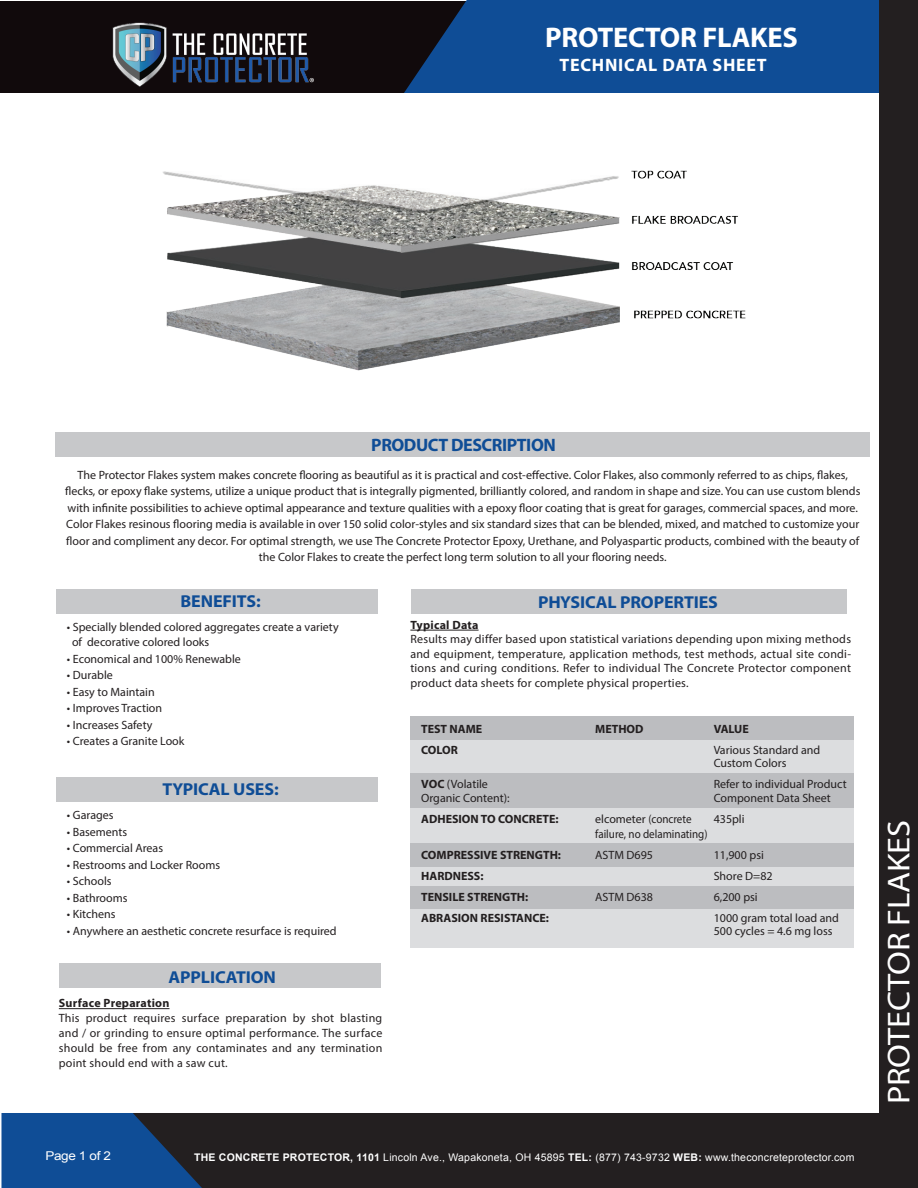
<style>
.page{position:relative;width:918px;height:1188px;background:#fff}
.page>*{position:absolute;margin:0;border:0;box-sizing:border-box;transform-origin:0 0}
.t1{font:31.8px "Myriad Pro";letter-spacing:-.005em;color:#fff;scale:1.09 1}
.t2{font:700 28.5px "Myriad Pro";letter-spacing:-.005em;color:#fff}
.t3{font:700 18px "Myriad Pro";letter-spacing:-.025em;color:#0f4d96}
.t4{font:700 18px "Myriad Pro";letter-spacing:.04em;color:#fff}
.t5{font:700 17.25px "Myriad Pro";letter-spacing:-.005em;color:#0f4d96;scale:1.04 1}
.t6{font:12.15px "Arial";letter-spacing:-.025em;color:#fff;scale:1.11 1}
.t7{font:12px/16.5px "Myriad Pro";color:#231f20}
.t8{font:700 12px "Myriad Pro";color:#231f20}
.t9{font:700 12px "Myriad Pro";letter-spacing:.02em;color:#231f20}
.t10{font:12px "Myriad Pro";color:#231f20;scale:.92 1}
.t11{font:10.5px "Arial";letter-spacing:.02em;color:#fff}
.s1{font-weight:700}
</style>
<div class="page">
<img style="left:163px;top:170px;width:583px;height:201px">
<div style="left:411px;top:590px;width:436px;height:24px;background:#c7c8ca"></div>
<div style="left:0;top:1px;width:914px;height:92px;background:#110a0c"></div>
<div style="left:404px;top:0;width:476px;height:93px;background:#0f4d96"></div>
<div style="left:1px;top:1113px;width:132px;height:75px;background:#0f4d96"></div>
<div style="left:133px;top:1113px;width:747px;height:75px;background:#231f20"></div>
<div style="left:880px;top:0;width:38px;height:1188px;background:#231f20"></div>
<div style="left:55px;top:432px;width:814px;height:25px;background:#c7c8ca"></div>
<img style="left:112px;top:22px;width:202px;height:65px">
<div style="left:57px;top:590px;width:321px;height:24px;background:#c7c8ca"></div>
<hr style="left:410px;top:630px;width:69px;height:1px;background:#231f20">
<div style="left:57px;top:778px;width:321px;height:24px;background:#c7c8ca"></div>
<div style="left:410px;top:734px;width:444px;height:214px;background:#dcdddf"></div>
<div style="left:410px;top:773px;width:444px;height:35px;background:#bcbdc0"></div>
<div style="left:410px;top:843px;width:444px;height:24px;background:#bcbdc0"></div>
<div style="left:410px;top:886px;width:444px;height:22px;background:#bcbdc0"></div>
<div style="left:410px;top:716px;width:444px;height:24px;background:#bcbdc0"></div>
<div style="left:59px;top:963px;width:321px;height:25px;background:#c7c8ca"></div>
<hr style="left:59px;top:1008px;width:110px;height:1px;background:#231f20">
<h2 class="t2" style="left:545px;top:19px;width:254px">PROTECTOR FLAKES</h2>
<h3 class="t4" style="left:560px;top:53px;width:209px">TECHNICAL DATA SHEET</h3>
<h3 class="t3" style="left:371px;top:433px;width:186px">PRODUCT DESCRIPTION</h3>
<p class="t7" style="left:65px;top:466px;width:797px;text-align:center">The Protector Flakes system makes concrete flooring as beautiful as it is practical and cost-effective. Color Flakes, also commonly referred to as chips, flakes, flecks, or epoxy flake systems, utilize a unique product that is integrally pigmented, brilliantly colored, and random in shape and size. You can use custom blends with infinite possibilities to achieve optimal appearance and texture qualities with a epoxy floor coating that is great for garages, commercial spaces, and more.<br>Color Flakes resinous flooring media is available in over 150 solid color-styles and six standard sizes that can be blended, mixed, and matched to customize your floor and compliment any decor. For optimal strength, we use The Concrete Protector Epoxy, Urethane, and Polyaspartic products, combined with the beauty of the Color Flakes to create the perfect long term solution to all your flooring needs.</p>
<h3 class="t5" style="left:181px;top:590px;width:79px">BENEFITS:</h3>
<h3 class="t5" style="left:538px;top:590px;width:175px">PHYSICAL PROPERTIES</h3>
<p class="t7" style="left:72px;top:619px;width:268px;line-height:15px;text-indent:-5px">• Specially blended colored aggregates create a variety of decorative colored looks</p>
<p class="t7" style="left:67px;top:650px;width:175px">• Economical and 100% Renewable</p>
<p class="t7" style="left:67px;top:667px;width:47px">• Durable</p>
<p class="t7" style="left:67px;top:683px;width:89px">• Easy to Maintain</p>
<p class="t7" style="left:67px;top:700px;width:97px">• Improves Traction</p>
<p class="t7" style="left:67px;top:716px;width:87px">• Increases Safety</p>
<p class="t7" style="left:67px;top:733px;width:119px">• Creates a Granite Look</p>
<p class="t9" style="left:410px;top:617px;width:70px">Typical Data</p>
<p class="t7" style="left:410px;top:632px;width:442px;line-height:14.4px;text-align:justify">Results may differ based upon statistical variations depending upon mixing methods and equipment, temperature, application methods, test methods, actual site condi&shy;tions and curing conditions. Refer to individual The Concrete Protector component product data sheets for complete physical properties.</p>
<p class="t8" style="left:421px;top:721px;width:63px">TEST NAME</p>
<p class="t8" style="left:595px;top:721px;width:50px">METHOD</p>
<p class="t8" style="left:714px;top:721px;width:37px">VALUE</p>
<p class="t8" style="left:421px;top:742px;width:38px">COLOR</p>
<p class="t7" style="left:714px;top:743px;width:108px;line-height:13.5px">Various Standard and<br>Custom Colors</p>
<p class="t7" style="left:421px;top:776px;width:68px"><span class="s1">VOC</span> (Volatile</p>
<p class="t7" style="left:714px;top:776px;width:135px">Refer to individual Product</p>
<p class="t7" style="left:421px;top:789px;width:90px">Organic Content):</p>
<p class="t7" style="left:714px;top:789px;width:119px">Component Data Sheet</p>
<p class="t8" style="left:421px;top:811px;width:139px">ADHESION TO CONCRETE:</p>
<p class="t7" style="left:595px;top:810px;width:98px">elcometer (concrete</p>
<p class="t7" style="left:714px;top:810px;width:32px">435pli</p>
<p class="t10" style="left:595px;top:826px;width:124px">failure, no delaminating)</p>
<p class="t8" style="left:421px;top:847px;width:141px">COMPRESSIVE STRENGTH:</p>
<p class="t7" style="left:595px;top:846px;width:59px">ASTM D695</p>
<p class="t7" style="left:714px;top:846px;width:52px">11,900 psi</p>
<p class="t8" style="left:421px;top:868px;width:64px">HARDNESS:</p>
<p class="t7" style="left:714px;top:867px;width:60px">Shore D=82</p>
<p class="t8" style="left:421px;top:889px;width:109px">TENSILE STRENGTH:</p>
<p class="t7" style="left:595px;top:888px;width:59px">ASTM D638</p>
<p class="t7" style="left:714px;top:888px;width:46px">6,200 psi</p>
<p class="t8" style="left:421px;top:910px;width:129px">ABRASION RESISTANCE:</p>
<p class="t7" style="left:714px;top:911px;width:127px;line-height:13.5px">1000 gram total load and<br>500 cycles = 4.6 mg loss</p>
<h3 class="t5" style="left:163px;top:778px;width:113px">TYPICAL USES:</h3>
<p class="t7" style="left:67px;top:807px;width:48px">• Garages</p>
<p class="t7" style="left:67px;top:823px;width:62px">• Basements</p>
<p class="t7" style="left:67px;top:840px;width:98px">• Commercial Areas</p>
<p class="t7" style="left:67px;top:856px;width:155px">• Restrooms and Locker Rooms</p>
<p class="t7" style="left:67px;top:873px;width:46px">• Schools</p>
<p class="t7" style="left:67px;top:889px;width:62px">• Bathrooms</p>
<p class="t7" style="left:67px;top:906px;width:50px">• Kitchens</p>
<p class="t7" style="left:67px;top:922px;width:271px">• Anywhere an aesthetic concrete resurface is required</p>
<h3 class="t5" style="left:169px;top:966px;width:105px">APPLICATION</h3>
<p class="t9" style="left:59px;top:996px;width:112px">Surface Preparation</p>
<p class="t7" style="left:59px;top:1011px;width:325px;line-height:15px;text-align:justify">This product requires surface preparation by shot blasting and / or grinding to ensure optimal performance. The surface should be free from any contaminates and any termination point should end with a saw cut.</p>
<p class="t6" style="left:45px;top:1148px;width:61px">Page 1 of 2</p>
<p class="t11" style="left:194px;top:1150px;width:662px"><span class="s1">THE CONCRETE PROTECTOR, 1101</span> Lincoln Ave., Wapakoneta, OH 45895 <span class="s1">TEL:</span> (877) 743-9732 <span class="s1">WEB:</span> www.theconcreteprotector.com</p>
<h1 class="t1" style="left:879px;top:1104px;width:262px;rotate:-90deg">PROTECTOR FLAKES</h1>
</div>
